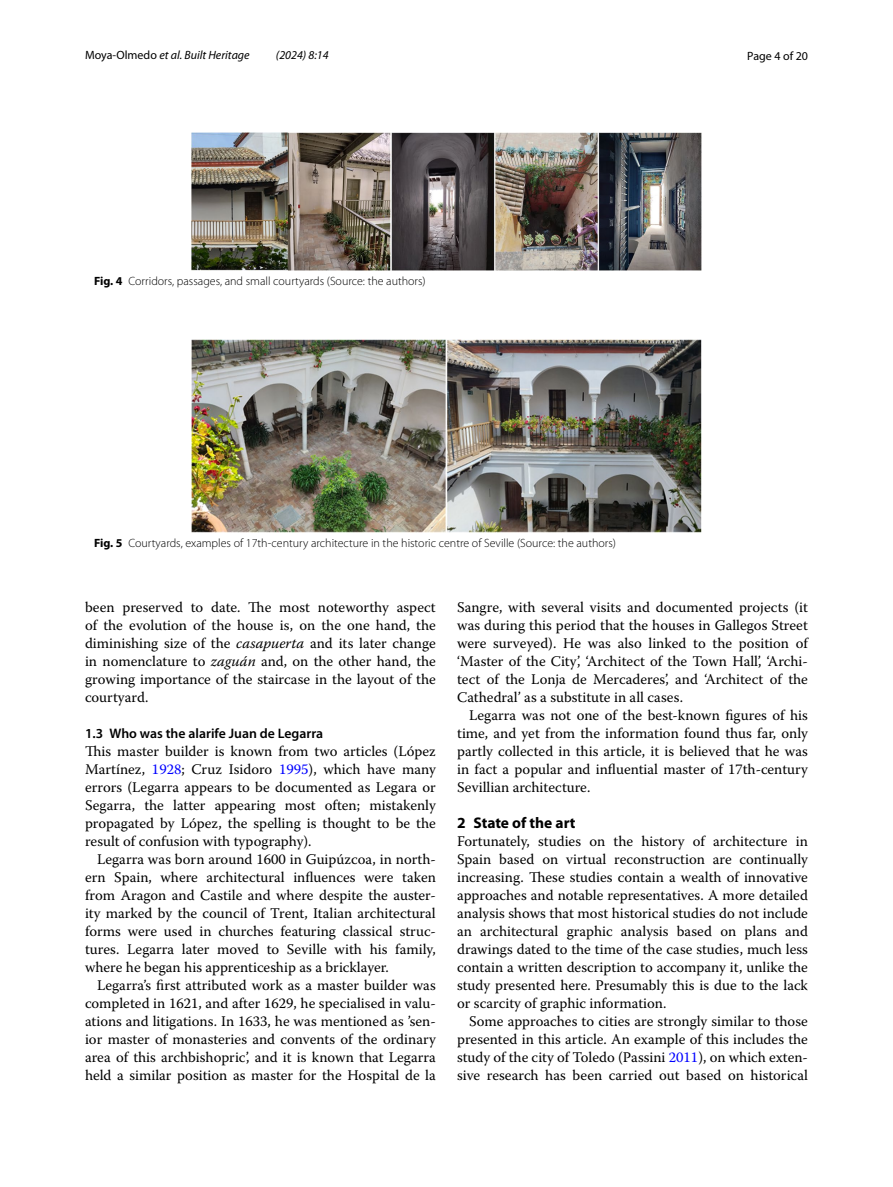
<style>
.page{position:relative;width:893px;height:1187px;background:#fff}
.page>*{position:absolute;margin:0;border:0;box-sizing:border-box;transform-origin:0 0}
.t1{font:700 15.45px "Myriad Pro";color:#000}
.t2{font:14.7px/18px "Warnock Pro";color:#000;text-align:justify}
.t3{font:600 13.8px "Myriad Pro";color:#000}
.t4{font:300 12px "Myriad Pro";color:#000}
.t5{font:italic 12px "Myriad Pro";color:#000}
.t6{font:12px "Myriad Pro";color:#000}
.s1{font-style:normal}
.s2{font-weight:700}
.s3{font-style:italic}
.s4{color:#00f}
</style>
<div class="page">
<img style="left:191px;top:133px;width:511px;height:137px">
<img style="left:191px;top:339px;width:511px;height:193px">
<p class="t5" style="left:85px;top:48px;width:166px"><span class="s1">Moya‑Olmedo</span> et al. Built Heritage</p>
<p class="t5" style="left:276px;top:48px;width:54px">(2024) 8:14</p>
<p class="t6" style="left:747px;top:48px;width:62px">Page 4 of 20</p>
<p class="t4" style="left:94px;top:274px;width:333px"><span class="s2">Fig. 4</span> Corridors, passages, and small courtyards (Source: the authors)</p>
<p class="t4" style="left:94px;top:536px;width:523px"><span class="s2">Fig. 5</span> Courtyards, examples of 17th-century architecture in the historic centre of Seville (Source: the authors)</p>
<p class="t2" style="left:85px;top:597px;width:352px">been preserved to date. The most noteworthy aspect of the evolution of the house is, on the one hand, the diminishing size of the <span class="s3">casapuerta</span> and its later change in nomenclature to <span class="s3">zaguán</span> and, on the other hand, the growing importance of the staircase in the layout of the courtyard.</p>
<p class="t3" style="left:85px;top:724px;width:240px">1.3 Who was the alarife Juan de Legarra</p>
<p class="t2" style="left:85px;top:741px;width:352px">This master builder is known from two articles (López Martínez, <span class="s4">1928</span>; Cruz Isidoro <span class="s4">1995</span>), which have many errors (Legarra appears to be documented as Legara or Segarra, the latter appearing most often; mistakenly propagated by López, the spelling is thought to be the result of confusion with typography).</p>
<p class="t2" style="left:85px;top:849px;width:352px;text-indent:12px">Legarra was born around 1600 in Guipúzcoa, in north&shy;ern Spain, where architectural influences were taken from Aragon and Castile and where despite the auster&shy;ity marked by the council of Trent, Italian architectural forms were used in churches featuring classical struc&shy;tures. Legarra later moved to Seville with his family, where he began his apprenticeship as a bricklayer.</p>
<p class="t2" style="left:85px;top:975px;width:352px;text-indent:12px">Legarra’s first attributed work as a master builder was completed in 1621, and after 1629, he specialised in valu&shy;ations and litigations. In 1633, he was mentioned as ’sen&shy;ior master of monasteries and convents of the ordinary area of this archbishopric’, and it is known that Legarra held a similar position as master for the Hospital de la</p>
<p class="t2" style="left:457px;top:597px;width:352px">Sangre, with several visits and documented projects (it was during this period that the houses in Gallegos Street were surveyed). He was also linked to the position of ‘Master of the City’, ‘Architect of the Town Hall’, ‘Archi&shy;tect of the Lonja de Mercaderes’, and ‘Architect of the Cathedral’ as a substitute in all cases.</p>
<p class="t2" style="left:457px;top:705px;width:352px;text-indent:12px">Legarra was not one of the best-known figures of his time, and yet from the information found thus far, only partly collected in this article, it is believed that he was in fact a popular and influential master of 17th-century Sevillian architecture.</p>
<p class="t1" style="left:457px;top:812px;width:120px">2 State of the art</p>
<p class="t2" style="left:457px;top:831px;width:352px">Fortunately, studies on the history of architecture in Spain based on virtual reconstruction are continually increasing. These studies contain a wealth of innovative approaches and notable representatives. A more detailed analysis shows that most historical studies do not include an architectural graphic analysis based on plans and drawings dated to the time of the case studies, much less contain a written description to accompany it, unlike the study presented here. Presumably this is due to the lack or scarcity of graphic information.</p>
<p class="t2" style="left:457px;top:1011px;width:352px;text-indent:12px">Some approaches to cities are strongly similar to those presented in this article. An example of this includes the study of the city of Toledo (Passini <span class="s4">2011</span>), on which exten&shy;sive research has been carried out based on historical</p>
</div>
